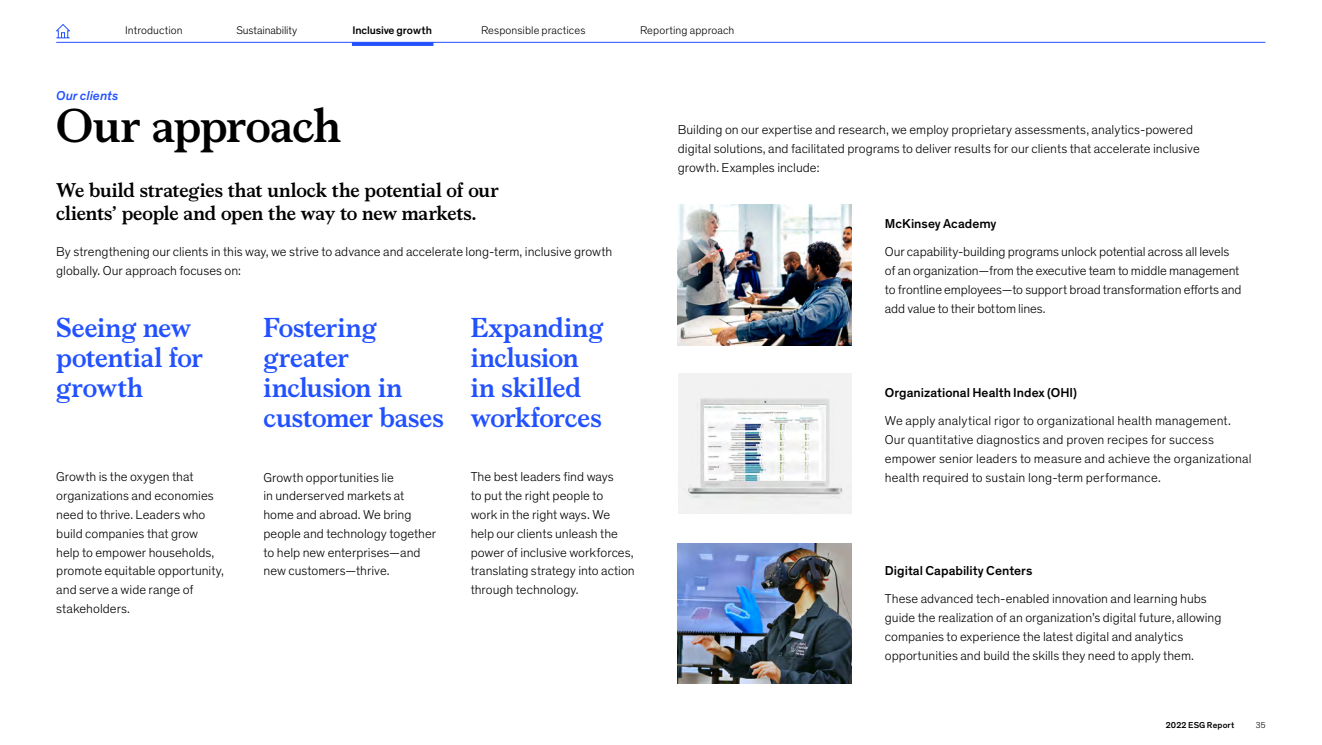
<style>
.page{position:relative;width:1322px;height:745px;background:#fff}
.page>*{position:absolute;margin:0;border:0;box-sizing:border-box;transform-origin:0 0}
.t1{font:700 47.5px "Bower";letter-spacing:-.02em;color:#000}
.t2{font:700 27.5px/30px "Bower";letter-spacing:-.01em;color:#2251ff}
.t3{font:700 20px/22.5px "Bower";letter-spacing:-.01em;color:#000}
.t4{font:300 13.12px/18.8px "Mc Kinsey Sans";color:#000}
.t5{font:500 13.12px "Mc Kinsey Sans";letter-spacing:.005em;color:#000}
.t6{font:italic 500 13.12px "Mc Kinsey Sans";color:#2251ff}
.t7{font:300 11.25px "Mc Kinsey Sans";letter-spacing:.005em;color:#000}
.t8{font:500 11.25px "Mc Kinsey Sans";letter-spacing:-.01em;color:#000}
.t9{font:500 8.75px "Mc Kinsey Sans";letter-spacing:.02em;color:#000}
.t10{font:300 8.75px "Mc Kinsey Sans";color:#000}
</style>
<div class="page">
<hr style="left:56px;top:42px;width:1209px;height:1px;background:#2251ff">
<hr style="left:352px;top:42px;width:81px;height:4px;background:#2251ff">
<svg style="left:56px;top:24px;width:14px;height:14px"></svg>
<img style="left:678px;top:204px;width:173px;height:141px">
<img style="left:678px;top:373px;width:173px;height:141px">
<img style="left:704px;top:404px;width:121px;height:75px">
<img style="left:678px;top:543px;width:173px;height:139px">
<p class="t7" style="left:125px;top:22px;width:59px">Introduction</p>
<p class="t7" style="left:236px;top:22px;width:62px">Sustainability</p>
<p class="t8" style="left:352px;top:22px;width:81px">Inclusive growth</p>
<p class="t7" style="left:481px;top:22px;width:106px">Responsible practices</p>
<p class="t7" style="left:640px;top:22px;width:96px">Reporting approach</p>
<h3 class="t6" style="left:56px;top:86px;width:63px">Our clients</h3>
<h4 class="t1" style="left:56px;top:91px;width:286px">Our approach</h4>
<p class="t3" style="left:56px;top:178px;width:444px">We build strategies that unlock the potential of our clients’ people and open the way to new markets.</p>
<p class="t4" style="left:56px;top:241px;width:557px">By strengthening our clients in this way, we strive to advance and accelerate long-term, inclusive growth globally. Our approach focuses on:</p>
<h5 class="t2" style="left:56px;top:310px;width:148px">Seeing new potential for growth</h5>
<h5 class="t2" style="left:471px;top:310px;width:134px">Expanding inclusion in skilled workforces</h5>
<h5 class="t2" style="left:264px;top:310px;width:182px">Fostering greater inclusion in customer bases</h5>
<p class="t4" style="left:56px;top:466px;width:169px">Growth is the oxygen that organizations and economies need to thrive. Leaders who build companies that grow help to empower households, promote equitable opportunity, and serve a wide range of stakeholders.</p>
<p class="t4" style="left:263px;top:467px;width:174px">Growth opportunities lie<br>in underserved markets at home and abroad. We bring people and technology together to help new enterprises—and new customers—thrive.</p>
<p class="t4" style="left:471px;top:466px;width:166px">The best leaders find ways<br>to put the right people to<br>work in the right ways. We help our clients unleash the power of inclusive workforces, translating strategy into action through technology.</p>
<p class="t4" style="left:678px;top:120px;width:523px">Building on our expertise and research, we employ proprietary assessments, analytics-powered digital solutions, and facilitated programs to deliver results for our clients that accelerate inclusive growth. Examples include:</p>
<h5 class="t5" style="left:885px;top:214px;width:113px">McKinsey Academy</h5>
<p class="t4" style="left:885px;top:241px;width:358px">Our capability-building programs unlock potential across all levels of an organization—from the executive team to middle management to frontline employees—to support broad transformation efforts and add value to their bottom lines.</p>
<h5 class="t5" style="left:885px;top:382px;width:194px">Organizational Health Index (OHI)</h5>
<p class="t4" style="left:885px;top:410px;width:368px">We apply analytical rigor to organizational health management.<br>Our quantitative diagnostics and proven recipes for success empower senior leaders to measure and achieve the organizational health required to sustain long-term performance.</p>
<h5 class="t5" style="left:885px;top:560px;width:149px">Digital Capability Centers</h5>
<p class="t4" style="left:885px;top:588px;width:338px">These advanced tech-enabled innovation and learning hubs guide the realization of an organization’s digital future, allowing companies to experience the latest digital and analytics opportunities and build the skills they need to apply them.</p>
<p class="t9" style="left:1165px;top:718px;width:70px">2022 ESG Report</p>
<p class="t10" style="left:1256px;top:718px;width:11px">35</p>
</div>
